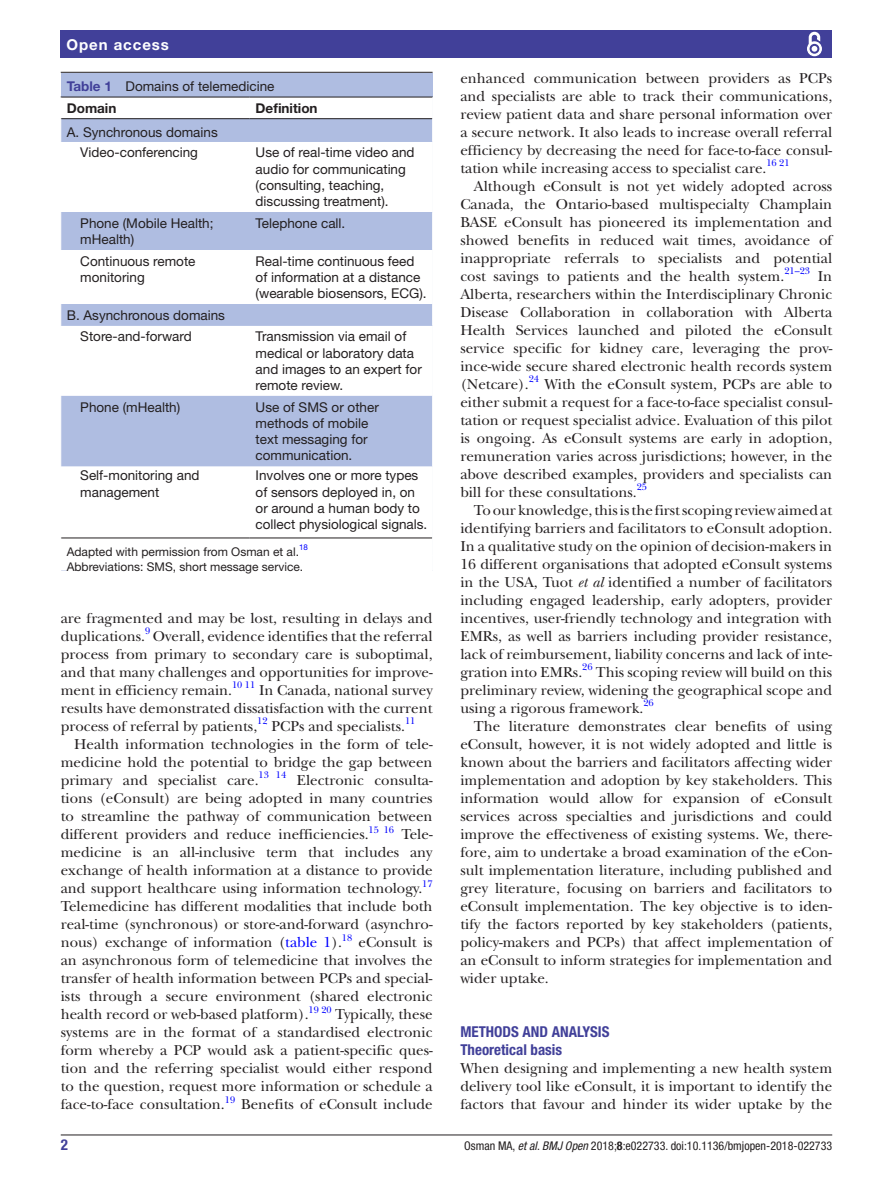
<style>
.page{position:relative;width:893px;height:1191px;background:#fff}
.page>*{position:absolute;margin:0;border:0;box-sizing:border-box;transform-origin:0 0}
.t1{font:15px/18px "New Baskerville";color:#231f20;text-align:justify}
.t2{font:700 condensed 15px/18px "Helvetica Neue LT Std";color:#414099}
.t3{font:700 15px "Helvetica Neue LT Std";letter-spacing:.065em;color:#fff}
.t4{font:13.5px/16.2px "Helvetica Neue LT Std";color:#231f20}
.t5{font:700 13.5px "Helvetica Neue LT Std";color:#231f20}
.t6{font:12px "Helvetica Neue LT Std";color:#231f20}
.t7{font:condensed 12px "Helvetica Neue LT Std";color:#231f20}
.t8{font:9.9px "New Baskerville";color:#00f}
.t9{font:7.95px "Helvetica Neue LT Std";color:#00f}
.s1{font-weight:700;color:#414099}
.s2{font-weight:700}
.s3{color:#00f}
.s4{font-style:italic}
</style>
<div class="page">
<hr style="left:61px;top:1134px;width:771px;height:1px;background:#231f20">
<div style="left:61px;top:31px;width:771px;height:27px;background:#414099"></div>
<svg style="left:807px;top:31px;width:15px;height:26px"></svg>
<div style="left:61px;top:73px;width:372px;height:497px;background:#afbde1"></div>
<hr style="left:61px;top:72px;width:372px;height:1px;background:#231f20">
<div style="left:61px;top:98px;width:371px;height:472px;background:#fff"></div>
<svg style="left:61px;top:119px;width:371px;height:347px;fill:#fff"></svg>
<hr style="left:61px;top:97px;width:189px;height:1px;background:#231f20">
<hr style="left:61px;top:118px;width:189px;height:1px;background:#231f20">
<hr style="left:250px;top:97px;width:183px;height:1px;background:#231f20">
<hr style="left:250px;top:118px;width:182px;height:1px;background:#231f20">
<hr style="left:61px;top:537px;width:189px;height:1px;background:#231f20">
<hr style="left:250px;top:537px;width:182px;height:1px;background:#231f20">
<svg style="left:432px;top:97px;width:1px;height:45px"></svg>
<hr style="left:432px;top:142px;width:1px;height:70px;background:#fff">
<hr style="left:432px;top:212px;width:1px;height:38px;background:#fff">
<hr style="left:432px;top:250px;width:1px;height:54px;background:#fff">
<svg style="left:432px;top:304px;width:1px;height:22px"></svg>
<hr style="left:432px;top:326px;width:1px;height:70px;background:#fff">
<hr style="left:432px;top:396px;width:1px;height:70px;background:#fff">
<hr style="left:432px;top:466px;width:1px;height:72px;background:#fff">
<hr style="left:432px;top:538px;width:1px;height:32px;background:#fff">
<hr style="left:67px;top:555px;width:366px;height:1px;background:#fff">
<p class="t3" style="left:66px;top:35px;width:104px">Open access</p>
<p class="t4" style="left:67px;top:75px;width:209px;line-height:22px"><span class="s1">Table 1</span> Domains of telemedicine<br><span class="s2">Domain</span></p>
<p class="t5" style="left:256px;top:99px;width:63px">Definition</p>
<p class="t4" style="left:67px;top:122px;width:153px;line-height:20.1px;text-align:center">A. Synchronous domains<br>Video-conferencing</p>
<p class="t4" style="left:256px;top:144px;width:161px">Use of real-time video and audio for communicating (consulting, teaching, discussing treatment).</p>
<p class="t4" style="left:80px;top:215px;width:135px">Phone (Mobile Health; mHealth)</p>
<p class="t4" style="left:256px;top:215px;width:91px">Telephone call.</p>
<p class="t4" style="left:80px;top:252px;width:117px">Continuous remote monitoring</p>
<p class="t4" style="left:256px;top:252px;width:172px">Real-time continuous feed of information at a distance (wearable biosensors, ECG).</p>
<p class="t4" style="left:80px;top:304px;width:146px;line-height:21.6px;text-indent:-14px">B. Asynchronous domains<br>Store-and-forward</p>
<p class="t4" style="left:256px;top:328px;width:168px">Transmission via email of medical or laboratory data and images to an expert for remote review.</p>
<p class="t4" style="left:80px;top:398px;width:102px">Phone (mHealth)</p>
<p class="t4" style="left:256px;top:398px;width:125px">Use of SMS or other methods of mobile text messaging for communication.</p>
<p class="t4" style="left:80px;top:467px;width:121px">Self-monitoring and management</p>
<p class="t4" style="left:256px;top:467px;width:173px">Involves one or more types of sensors deployed in, on or around a human body to collect physiological signals.</p>
<p class="t6" style="left:67px;top:544px;width:234px">Adapted with permission from Osman et al.</p>
<p class="t9" style="left:299px;top:542px;width:10px">18</p>
<p class="t6" style="left:67px;top:559px;width:238px">Abbreviations: SMS, short message service.</p>
<p class="t1" style="left:61px;top:609px;width:373px">are fragmented and may be lost, resulting in delays and duplications.</p>
<p class="t8" style="left:145px;top:625px;width:7px">9</p>
<p class="t1" style="left:61px;top:627px;width:373px;text-indent:92px">Overall, evidence identifies that the referral process from primary to secondary care is suboptimal, and that many challenges and opportunities for improve&shy;ment in efficiency remain.</p>
<p class="t8" style="left:232px;top:679px;width:25px">10 11</p>
<p class="t1" style="left:61px;top:681px;width:373px;text-indent:198px">In Canada, national survey results have demonstrated dissatisfaction with the current process of referral by patients,</p>
<p class="t8" style="left:257px;top:715px;width:12px">12</p>
<p class="t1" style="left:271px;top:717px;width:135px">PCPs and specialists.</p>
<p class="t8" style="left:405px;top:715px;width:12px">11</p>
<p class="t1" style="left:61px;top:735px;width:373px;text-indent:14px">Health information technologies in the form of tele&shy;medicine hold the potential to bridge the gap between primary and specialist care.</p>
<p class="t8" style="left:259px;top:769px;width:29px">13 14</p>
<p class="t1" style="left:61px;top:771px;width:373px;text-indent:236px">Electronic consulta&shy;tions (eConsult) are being adopted in many countries to streamline the pathway of communication between different providers and reduce inefficiencies.</p>
<p class="t8" style="left:369px;top:823px;width:27px">15 16</p>
<p class="t1" style="left:61px;top:825px;width:373px;text-indent:341px">Tele&shy;medicine is an all-inclusive term that includes any exchange of health information at a distance to provide and support healthcare using information technology.</p>
<p class="t8" style="left:422px;top:877px;width:12px">17</p>
<p class="t1" style="left:61px;top:897px;width:373px">Telemedicine has different modalities that include both real-time (synchronous) or store-and-forward (asynchro&shy;nous) exchange of information (<span class="s3">table 1</span>).</p>
<p class="t8" style="left:342px;top:931px;width:12px">18</p>
<p class="t1" style="left:61px;top:933px;width:373px;text-indent:298px">eConsult is an asynchronous form of telemedicine that involves the transfer of health information between PCPs and special&shy;ists through a secure environment (shared electronic health record or web-based platform).</p>
<p class="t8" style="left:309px;top:1003px;width:25px">19 20</p>
<p class="t1" style="left:61px;top:1005px;width:373px;text-indent:275px">Typically, these systems are in the format of a standardised electronic form whereby a PCP would ask a patient-specific ques&shy;tion and the referring specialist would either respond to the question, request more information or schedule a face-to-face consultation.</p>
<p class="t8" style="left:225px;top:1093px;width:12px">19</p>
<p class="t1" style="left:241px;top:1095px;width:193px">Benefits of eConsult include</p>
<p class="t1" style="left:460px;top:69px;width:373px">enhanced communication between providers as PCPs and specialists are able to track their communications, review patient data and share personal information over a secure network. It also leads to increase overall referral efficiency by decreasing the need for face-to-face consul&shy;tation while increasing access to specialist care.</p>
<p class="t8" style="left:766px;top:157px;width:25px">16 21</p>
<p class="t1" style="left:460px;top:177px;width:373px;text-indent:14px">Although eConsult is not yet widely adopted across Canada, the Ontario-based multispecialty Champlain BASE eConsult has pioneered its implementation and showed benefits in reduced wait times, avoidance of inappropriate referrals to specialists and potential cost savings to patients and the health system.</p>
<p class="t8" style="left:784px;top:265px;width:27px">21–23</p>
<p class="t1" style="left:460px;top:267px;width:373px;text-indent:357px">In Alberta, researchers within the Interdisciplinary Chronic Disease Collaboration in collaboration with Alberta Health Services launched and piloted the eConsult service specific for kidney care, leveraging the prov&shy;ince-wide secure shared electronic health records system (Netcare).</p>
<p class="t8" style="left:529px;top:373px;width:12px">24</p>
<p class="t1" style="left:460px;top:375px;width:373px;text-indent:84px">With the eConsult system, PCPs are able to either submit a request for a face-to-face specialist consul&shy;tation or request specialist advice. Evaluation of this pilot is ongoing. As eConsult systems are early in adoption, remuneration varies across jurisdictions; however, in the above described examples, providers and specialists can bill for these consultations.<sup>25</sup></p>
<p class="t1" style="left:460px;top:501px;width:373px;text-indent:14px">To our knowledge, this is the first scoping review aimed at identifying barriers and facilitators to eConsult adoption.<br>In a qualitative study on the opinion of decision-makers in 16 different organisations that adopted eConsult systems in the USA, Tuot <span class="s4">et al</span> identified a number of facilitators including engaged leadership, early adopters, provider incentives, user-friendly technology and integration with EMRs, as well as barriers including provider resistance, lack of reimbursement, liability concerns and lack of inte&shy;gration into EMRs.</p>
<p class="t8" style="left:582px;top:661px;width:12px">26</p>
<p class="t1" style="left:460px;top:663px;width:373px;text-indent:135px">This scoping review will build on this preliminary review, widening the geographical scope and using a rigorous framework.</p>
<p class="t8" style="left:643px;top:697px;width:12px">26</p>
<p class="t1" style="left:460px;top:717px;width:373px;text-indent:14px">The literature demonstrates clear benefits of using eConsult, however, it is not widely adopted and little is known about the barriers and facilitators affecting wider implementation and adoption by key stakeholders. This information would allow for expansion of eConsult services across specialties and jurisdictions and could improve the effectiveness of existing systems. We, there&shy;fore, aim to undertake a broad examination of the eCon&shy;sult implementation literature, including published and grey literature, focusing on barriers and facilitators to eConsult implementation. The key objective is to iden&shy;tify the factors reported by key stakeholders (patients, policy-makers and PCPs) that affect implementation of an eConsult to inform strategies for implementation and wider uptake.</p>
<p class="t2" style="left:460px;top:1022px;width:151px">METHODS AND ANALYSIS<br>THEORETICAL BASIS</p>
<p class="t1" style="left:460px;top:1059px;width:373px">When designing and implementing a new health system delivery tool like eConsult, it is important to identify the factors that favour and hinder its wider uptake by the</p>
<p class="t2" style="left:61px;top:1135px;width:9px">2</p>
<p class="t7" style="left:464px;top:1138px;width:370px">Osman MA, <span class="s4">et al</span>. <span class="s4">BMJ Open</span> 2018;<span class="s2">8</span>:e022733. doi:10.1136/bmjopen-2018-022733</p>
</div>
